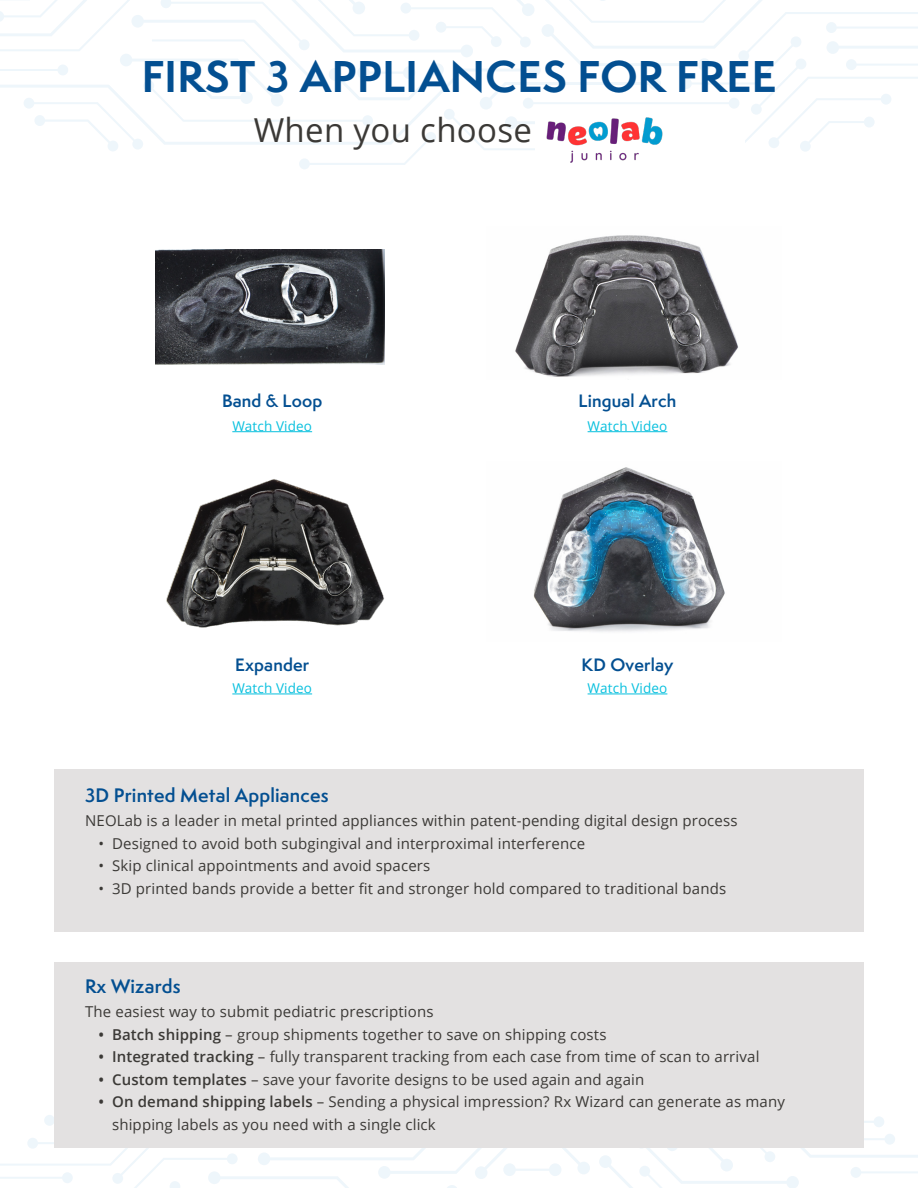
<style>
.page{position:relative;width:918px;height:1188px;background:#fff}
.page>*{position:absolute;margin:0;border:0;box-sizing:border-box;transform-origin:0 0}
.t1{font:700 40.95px "Semplicita Pro";letter-spacing:.01em;color:#034f91}
.t2{font:33px "Open Sans";letter-spacing:.01em;color:#3b3936}
.t3{font:600 18px "Semplicita Pro";letter-spacing:.01em;color:#034f91}
.t4{font:600 16.5px "Semplicita Pro";letter-spacing:.01em;color:#034f91}
.t5{font:15px/22.5px "Open Sans";letter-spacing:.01em;color:#3b3936}
.t6{font:13.5px "Open Sans";letter-spacing:.01em;color:#08c0de}
.s1{font-weight:600}
</style>
<div class="page">
<svg style="left:0;top:0;width:918px;height:169px"></svg>
<svg style="left:0;top:1115px;width:918px;height:73px"></svg>
<img style="left:155px;top:250px;width:230px;height:115px">
<img style="left:515px;top:235px;width:223px;height:142px">
<img style="left:533px;top:467px;width:192px;height:165px">
<img style="left:166px;top:479px;width:218px;height:149px">
<div style="left:54px;top:962px;width:810px;height:186px;background:#e3e1e1"></div>
<div style="left:54px;top:770px;width:810px;height:162px;background:#e3e1e1"></div>
<hr style="left:232px;top:431px;width:80px;height:1px;background:#08c0de">
<hr style="left:232px;top:694px;width:80px;height:1px;background:#08c0de">
<hr style="left:588px;top:431px;width:79px;height:1px;background:#08c0de">
<hr style="left:588px;top:694px;width:79px;height:1px;background:#08c0de">
<div style="left:535px;top:112px;width:209px;height:49px;background:#fff"></div>
<img style="left:540px;top:117px;width:128px;height:48px">
<h1 class="t1" style="left:142px;top:46px;width:636px">FIRST 3 APPLIANCES FOR FREE</h1>
<h2 class="t2" style="left:254px;top:107px;width:412px">When you choose xxxxxxx</h2>
<p class="t4" style="left:222px;top:388px;width:102px">Band &amp; Loop</p>
<p class="t6" style="left:232px;top:417px;width:81px">Watch Video</p>
<p class="t4" style="left:579px;top:388px;width:99px">Lingual Arch</p>
<p class="t6" style="left:588px;top:417px;width:81px">Watch Video</p>
<p class="t4" style="left:235px;top:653px;width:76px">Expander</p>
<p class="t4" style="left:582px;top:653px;width:93px">KD Overlay</p>
<p class="t6" style="left:232px;top:679px;width:81px">Watch Video</p>
<p class="t6" style="left:588px;top:679px;width:81px">Watch Video</p>
<p class="t3" style="left:85px;top:782px;width:245px">3D Printed Metal Appliances</p>
<p class="t5" style="left:85px;top:809px;width:654px">NEOLab is a leader in metal printed appliances within patent-pending digital design process</p>
<p class="t5" style="left:99px;top:832px;width:488px">• Designed to avoid both subgingival and interproximal interference</p>
<p class="t5" style="left:99px;top:854px;width:333px">• Skip clinical appointments and avoid spacers</p>
<p class="t5" style="left:99px;top:877px;width:629px">• 3D printed bands provide a better fit and stronger hold compared to traditional bands</p>
<p class="t3" style="left:85px;top:973px;width:97px">Rx Wizards</p>
<p class="t5" style="left:85px;top:1000px;width:350px">The easiest way to submit pediatric prescriptions</p>
<p class="t5" style="left:99px;top:1023px;width:509px"><span class="s1">• Batch shipping</span> – group shipments together to save on shipping costs</p>
<p class="t5" style="left:99px;top:1045px;width:662px"><span class="s1">• Integrated tracking</span> – fully transparent tracking from each case from time of scan to arrival</p>
<p class="t5" style="left:99px;top:1068px;width:547px"><span class="s1">• Custom templates</span> – save your favorite designs to be used again and again</p>
<p class="t5" style="left:112px;top:1090px;width:674px;text-indent:-14px"><span class="s1">• On demand shipping labels</span> – Sending a physical impression? Rx Wizard can generate as many shipping labels as you need with a single click</p>
</div>
